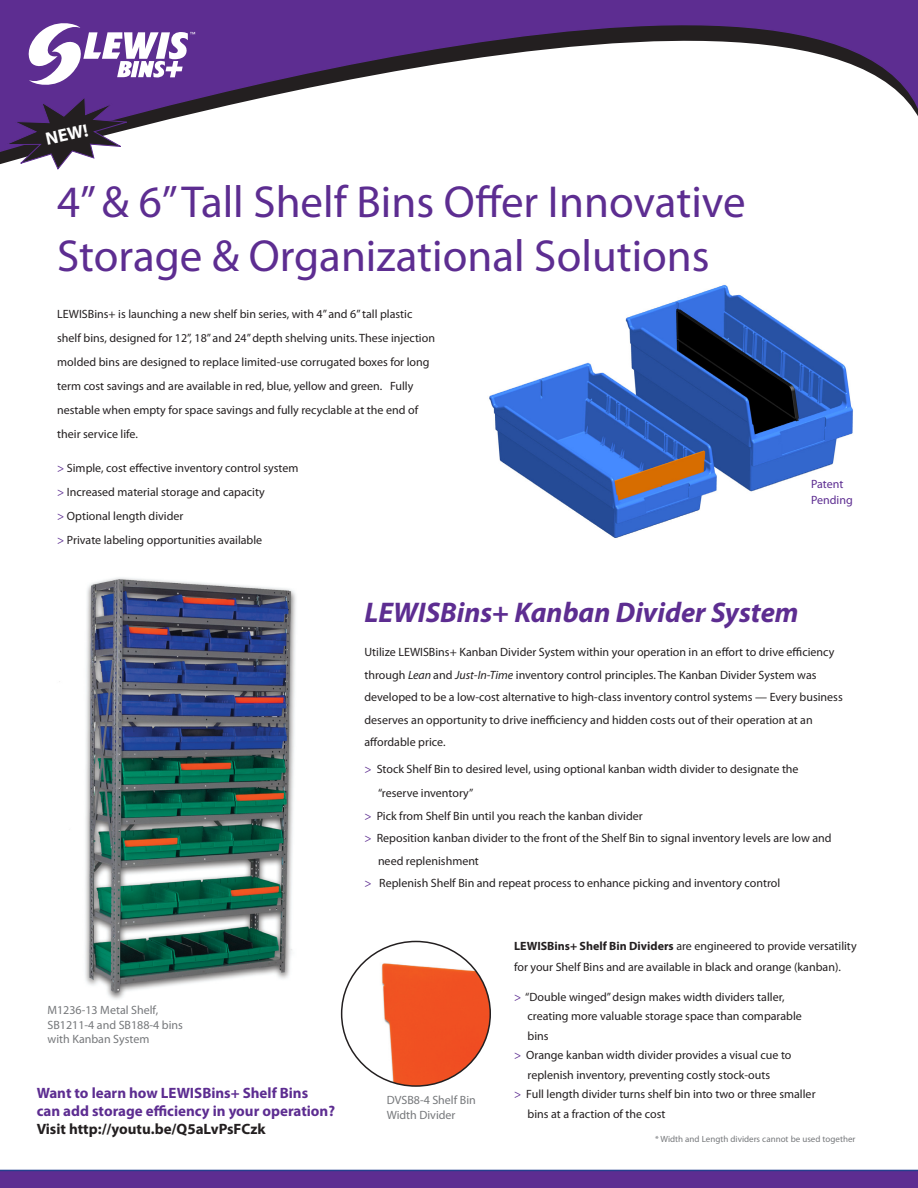
<style>
.page{position:relative;width:918px;height:1188px;background:#fff}
.page>*{position:absolute;margin:0;border:0;box-sizing:border-box;transform-origin:0 0}
.t1{font:45px "Myriad Pro";color:#5d2d91}
.t2{font:italic 700 28.5px "Myriad Pro";color:#5d2d91}
.t3{font:700 18px "Myriad Pro";color:#fff}
.t4{font:700 15px "Myriad Pro";color:#5d2d91}
.t5{font:700 15px "Myriad Pro";color:#231f20}
.t6{font:12px/24px "Myriad Pro";color:#231f20}
.t7{font:12px/14.4px "Myriad Pro";color:#76787b}
.t8{font:12px "Myriad Pro";color:#5d2d91}
.t9{font:9px "Myriad Pro";color:#76787b}
.s1{color:#5d2d91}
.s2{font-style:italic}
.s3{font-weight:700}
</style>
<div class="page">
<svg style="left:0;top:0;width:918px;height:156px"></svg>
<svg style="left:3px;top:17px;width:192px;height:153px"></svg>
<svg style="left:0;top:1170px;width:918px;height:18px;background:#592e90"></svg>
<img style="left:489px;top:284px;width:364px;height:254px">
<img style="left:59px;top:577px;width:237px;height:423px">
<img style="left:342px;top:941px;width:148px;height:145px">
<h3 class="t3" style="left:44px;top:127px;width:44px;rotate:-12deg">NEW!</h3>
<p class="t1" style="left:57px;top:174px;width:690px">4” &amp; 6” Tall Shelf Bins Offer Innovative</p>
<p class="t1" style="left:57px;top:228px;width:654px">Storage &amp; Organizational Solutions</p>
<p class="t6" style="left:57px;top:302px;width:379px">LEWISBins+ is launching a new shelf bin series, with 4” and 6” tall plastic shelf bins, designed for 12”, 18” and 24” depth shelving units. These injection molded bins are designed to replace limited-use corrugated boxes for long term cost savings and are available in red, blue, yellow and green. Fully nestable when empty for space savings and fully recyclable at the end of their service life.</p>
<p class="t6" style="left:57px;top:455px;width:243px"><span class="s1">&gt;</span> Simple, cost effective inventory control system</p>
<p class="t6" style="left:57px;top:479px;width:209px"><span class="s1">&gt;</span> Increased material storage and capacity</p>
<p class="t6" style="left:57px;top:503px;width:128px"><span class="s1">&gt;</span> Optional length divider</p>
<p class="t6" style="left:57px;top:527px;width:207px"><span class="s1">&gt;</span> Private labeling opportunities available</p>
<p class="t8" style="left:811px;top:477px;width:34px">Patent</p>
<p class="t8" style="left:811px;top:493px;width:43px">Pending</p>
<p class="t7" style="left:48px;top:1003px;width:137px">M1236-13 Metal Shelf,<br>SB1211-4 and SB188-4 bins with Kanban System</p>
<p class="t4" style="left:37px;top:1083px;width:273px">Want to learn how LEWISBins+ Shelf Bins</p>
<p class="t4" style="left:37px;top:1101px;width:300px">can add storage efficiency in your operation?</p>
<p class="t5" style="left:37px;top:1119px;width:230px">Visit http://youtu.be/Q5aLvPsFCzk</p>
<p class="t2" style="left:364px;top:594px;width:436px">LEWISBins+ Kanban Divider System</p>
<p class="t6" style="left:364px;top:641px;width:480px;line-height:22.5px">Utilize LEWISBins+ Kanban Divider System within your operation in an effort to drive efficiency through <span class="s2">Lean</span> and <span class="s2">Just-In-Time</span> inventory control principles. The Kanban Divider System was developed to be a low-cost alternative to high-class inventory control systems — Every business deserves an opportunity to drive inefficiency and hidden costs out of their operation at an</p>
<p class="t6" style="left:364px;top:730px;width:83px">affordable price.</p>
<p class="t6" style="left:364px;top:757px;width:436px"><span class="s1">&gt;</span> Stock Shelf Bin to desired level, using optional kanban width divider to designate the</p>
<p class="t6" style="left:378px;top:781px;width:97px">“reserve inventory”</p>
<p class="t6" style="left:364px;top:803px;width:280px"><span class="s1">&gt;</span> Pick from Shelf Bin until you reach the kanban divider</p>
<p class="t6" style="left:364px;top:826px;width:469px"><span class="s1">&gt;</span> Reposition kanban divider to the front of the Shelf Bin to signal inventory levels are low and</p>
<p class="t6" style="left:378px;top:848px;width:102px">need replenishment</p>
<p class="t6" style="left:364px;top:871px;width:417px"><span class="s1">&gt;</span> Replenish Shelf Bin and repeat process to enhance picking and inventory control</p>
<p class="t7" style="left:387px;top:1093px;width:91px">DVSB8-4 Shelf Bin<br>Width Divider</p>
<p class="t6" style="left:514px;top:935px;width:344px;line-height:21px"><span class="s3">LEWISBins+ Shelf Bin Dividers</span> are engineered to provide versatility for your Shelf Bins and are available in black and orange (kanban).</p>
<p class="t6" style="left:514px;top:985px;width:272px"><span class="s1">&gt;</span> “Double winged” design makes width dividers taller,</p>
<p class="t6" style="left:528px;top:1006px;width:276px;line-height:19.5px">creating more valuable storage space than comparable bins</p>
<p class="t6" style="left:514px;top:1043px;width:279px"><span class="s1">&gt;</span> Orange kanban width divider provides a visual cue to</p>
<p class="t6" style="left:528px;top:1063px;width:244px">replenish inventory, preventing costly stock-outs</p>
<p class="t6" style="left:514px;top:1082px;width:303px"><span class="s1">&gt;</span> Full length divider turns shelf bin into two or three smaller</p>
<p class="t6" style="left:528px;top:1102px;width:139px">bins at a fraction of the cost</p>
<p class="t9" style="left:655px;top:1134px;width:202px">* Width and Length dividers cannot be used together</p>
</div>
